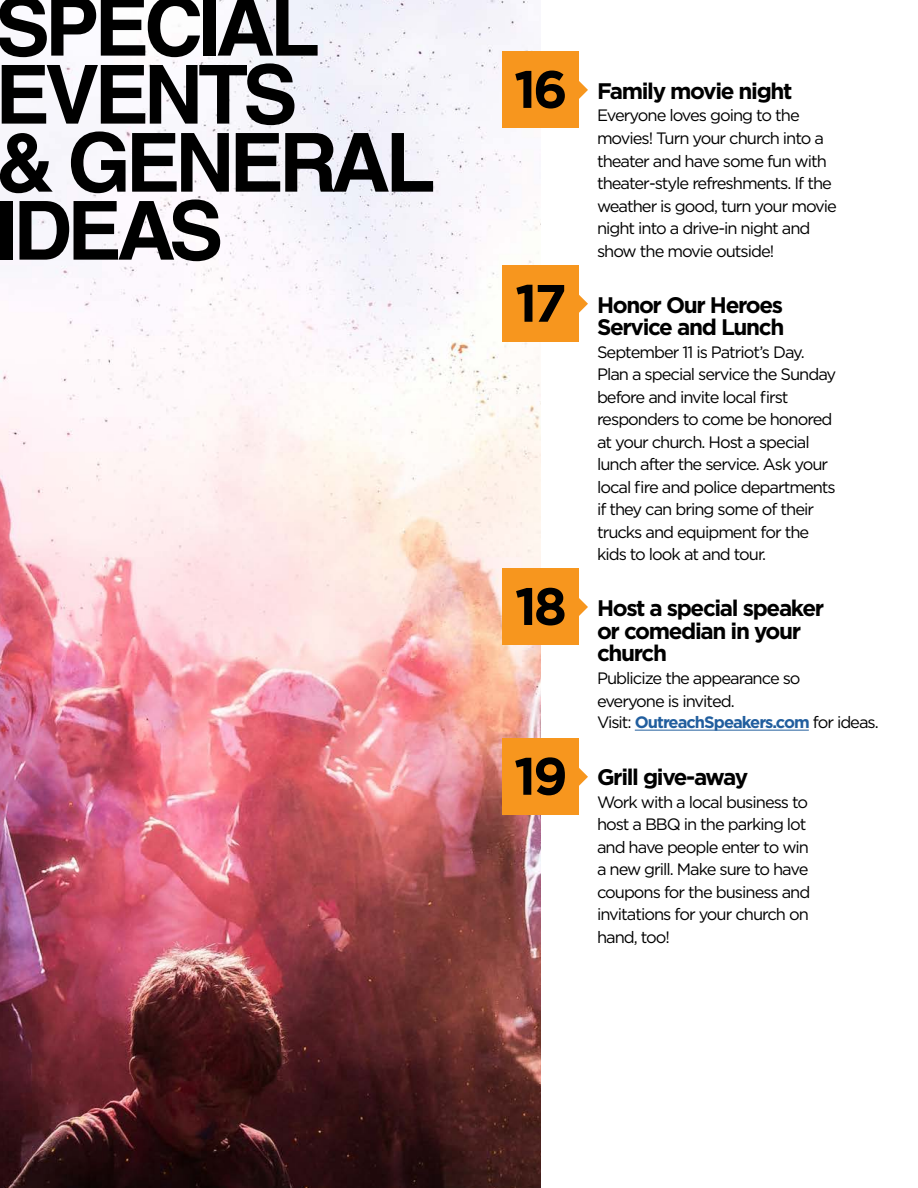
<style>
.page{position:relative;width:918px;height:1188px;background:#fff}
.page>*{position:absolute;margin:0;border:0;box-sizing:border-box;transform-origin:0 0}
.t1{font:700 81.6px/67.9px "Helvetica LT Std";letter-spacing:-.06em;color:#000}
.t2{font:700 52.5px "Gotham";letter-spacing:-.06em;color:#000}
.t3{font:700 22.5px/22.5px "Gotham";letter-spacing:-.06em;color:#000}
.t4{font:16.5px/22.5px "Gotham";letter-spacing:-.06em;color:#000}
.t5{font:700 16.5px "Gotham";letter-spacing:-.06em;color:#215e9e}
.s1{font-weight:400;color:#000}
</style>
<div class="page">
<img style="left:0;top:0;width:541px;height:1188px">
<svg style="left:579px;top:81px;width:9px;height:18px"></svg>
<svg style="left:579px;top:295px;width:9px;height:18px"></svg>
<svg style="left:579px;top:598px;width:9px;height:18px"></svg>
<svg style="left:579px;top:768px;width:9px;height:18px"></svg>
<div style="left:503px;top:52px;width:76px;height:76px;background:#f7961e"></div>
<div style="left:503px;top:266px;width:76px;height:76px;background:#f7961e"></div>
<div style="left:503px;top:569px;width:76px;height:76px;background:#f7961e"></div>
<div style="left:503px;top:739px;width:76px;height:76px;background:#f7961e"></div>
<hr style="left:635px;top:730px;width:174px;height:1px;background:#215e9e">
<h1 class="t1" style="left:-4px;top:-8px;width:441px">SPECIAL<br>EVENTS<br>&amp; GENERAL<br>IDEAS</h1>
<h2 class="t2" style="left:514px;top:55px;width:55px">16</h2>
<h2 class="t2" style="left:515px;top:268px;width:53px">17</h2>
<h2 class="t2" style="left:515px;top:572px;width:54px">18</h2>
<h2 class="t2" style="left:514px;top:741px;width:55px">19</h2>
<h3 class="t3" style="left:597px;top:80px;width:197px">Family movie night</h3>
<p class="t4" style="left:597px;top:104px;width:241px">Everyone loves going to the movies! Turn your church into a theater and have some fun with theater-style refreshments. If the weather is good, turn your movie night into a drive-in night and show the movie outside!</p>
<h3 class="t3" style="left:597px;top:293px;width:189px">Honor Our Heroes<br>Service and Lunch</h3>
<p class="t4" style="left:597px;top:340px;width:241px">September 11 is Patriot’s Day.<br>Plan a special service the Sunday before and invite local first responders to come be honored at your church. Host a special lunch after the service. Ask your local fire and police departments if they can bring some of their trucks and equipment for the kids to look at and tour.</p>
<h3 class="t3" style="left:597px;top:597px;width:229px">Host a special speaker or comedian in your church</h3>
<p class="t4" style="left:597px;top:667px;width:205px">Publicize the appearance so everyone is invited.</p>
<p class="t5" style="left:597px;top:712px;width:283px"><span class="s1">Visit:</span> OutreachSpeakers.com <span class="s1">for ideas.</span></p>
<h3 class="t3" style="left:597px;top:766px;width:153px">Grill give-away</h3>
<p class="t4" style="left:597px;top:790px;width:215px">Work with a local business to host a BBQ in the parking lot and have people enter to win a new grill. Make sure to have coupons for the business and invitations for your church on hand, too!</p>
</div>
